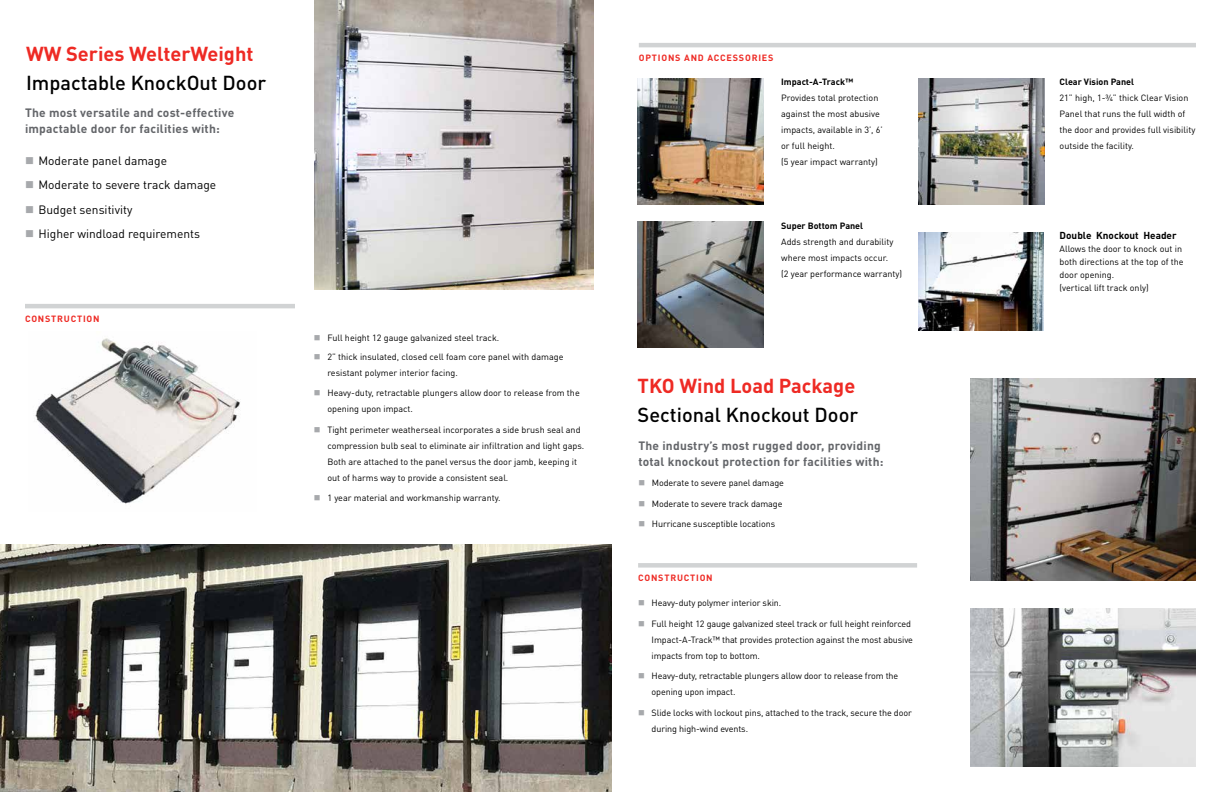
<style>
.page{position:relative;width:1224px;height:792px;background:#fff}
.page>*{position:absolute;margin:0;border:0;box-sizing:border-box;transform-origin:0 0}
.t1{font:500 20px "DIN Pro";color:#000}
.t2{font:700 20px "DIN Pro";color:#ee2a24}
.t3{font:700 12px/16px "DIN Pro";letter-spacing:.02em;color:#636569}
.t4{font:12px/24.5px "DIN Pro";color:#000}
.t5{font:700 10px "DIN Pro";color:#000}
.t6{font:9px/16px "DIN Pro";color:#000}
.t7{font:700 9px "DIN Pro";color:#000}
.t8{font:700 9px "DIN Pro";letter-spacing:.09em;color:#ee2a24}
</style>
<div class="page">
<hr style="left:25px;top:304px;width:270px;height:4px;background:#d1d3d4">
<img style="left:315px;top:0;width:279px;height:290px">
<img style="left:35px;top:338px;width:205px;height:166px">
<img style="left:0;top:544px;width:612px;height:248px">
<hr style="left:639px;top:43px;width:557px;height:4px;background:#d1d3d4">
<img style="left:637px;top:222px;width:126px;height:126px">
<img style="left:918px;top:78px;width:126px;height:127px">
<img style="left:637px;top:78px;width:126px;height:126px">
<div style="left:638px;top:563px;width:279px;height:5px;background:#d1d3d4"></div>
<img style="left:971px;top:378px;width:225px;height:203px">
<img style="left:971px;top:609px;width:225px;height:157px">
<img style="left:918px;top:232px;width:126px;height:99px">
<h1 class="t2" style="left:26px;top:37px;width:229px">WW Series WelterWeight</h1>
<h1 class="t1" style="left:26px;top:66px;width:242px">Impactable KnockOut Door</h1>
<h2 class="t3" style="left:25px;top:103px;width:211px">The most versatile and cost-effective impactable door for facilities with:</h2>
<h2 class="t4" style="left:38px;top:147px;width:179px">Moderate panel damage<br>Moderate to severe track damage<br>Budget sensitivity<br>Higher windload requirements</h2>
<p class="t8" style="left:25px;top:311px;width:76px">CONSTRUCTION</p>
<p class="t6" style="left:327px;top:328px;width:238px;line-height:18.5px">Full height 12 gauge galvanized steel track.<br>2” thick insulated, closed cell foam core panel with damage</p>
<p class="t6" style="left:327px;top:363px;width:132px">resistant polymer interior facing.</p>
<p class="t6" style="left:327px;top:384px;width:254px">Heavy-duty, retractable plungers allow door to release from the opening upon impact.</p>
<p class="t6" style="left:327px;top:420px;width:258px">Tight perimeter weatherseal incorporates a side brush seal and compression bulb seal to eliminate air infiltration and light gaps.<br>Both are attached to the panel versus the door jamb, keeping it out of harms way to provide a consistent seal.</p>
<p class="t6" style="left:327px;top:489px;width:175px">1 year material and workmanship warranty.</p>
<p class="t8" style="left:639px;top:50px;width:136px">OPTIONS AND ACCESSORIES</p>
<p class="t7" style="left:781px;top:75px;width:74px">Impact-A-Track™</p>
<p class="t6" style="left:781px;top:89px;width:103px">Provides total protection against the most abusive impacts, available in 3’, 6’ or full height.<br>(5 year impact warranty)</p>
<p class="t7" style="left:781px;top:219px;width:83px">Super Bottom Panel</p>
<p class="t6" style="left:781px;top:233px;width:122px">Adds strength and durability where most impacts occur.<br>(2 year performance warranty)</p>
<h1 class="t2" style="left:638px;top:369px;width:219px">TKO Wind Load Package</h1>
<h1 class="t1" style="left:638px;top:398px;width:222px">Sectional Knockout Door</h1>
<h2 class="t3" style="left:638px;top:436px;width:247px">The industry’s most rugged door, providing total knockout protection for facilities with:</h2>
<p class="t6" style="left:652px;top:474px;width:134px">Moderate to severe panel damage</p>
<p class="t6" style="left:652px;top:495px;width:132px">Moderate to severe track damage</p>
<p class="t6" style="left:652px;top:515px;width:125px">Hurricane susceptible locations</p>
<p class="t8" style="left:638px;top:570px;width:76px">CONSTRUCTION</p>
<p class="t6" style="left:652px;top:594px;width:131px">Heavy-duty polymer interior skin.</p>
<p class="t6" style="left:652px;top:614px;width:263px">Full height 12 gauge galvanized steel track or full height reinforced<br>Impact-A-Track™ that provides protection against the most abusive impacts from top to bottom.</p>
<p class="t6" style="left:652px;top:667px;width:248px">Heavy-duty, retractable plungers allow door to release from the opening upon impact.</p>
<p class="t6" style="left:652px;top:703px;width:262px">Slide locks with lockout pins, attached to the track, secure the door during high-wind events.</p>
<p class="t7" style="left:1060px;top:75px;width:76px">Clear Vision Panel</p>
<p class="t6" style="left:1060px;top:89px;width:137px">21” high, 1-¾” thick Clear Vision<br>Panel that runs the full width of the door and provides full visibility outside the facility.</p>
<p class="t5" style="left:1060px;top:228px;width:119px">Double Knockout Header</p>
<p class="t6" style="left:1060px;top:242px;width:126px;line-height:13px">Allows the door to knock out in both directions at the top of the door opening.<br>(vertical lift track only)</p>
</div>
